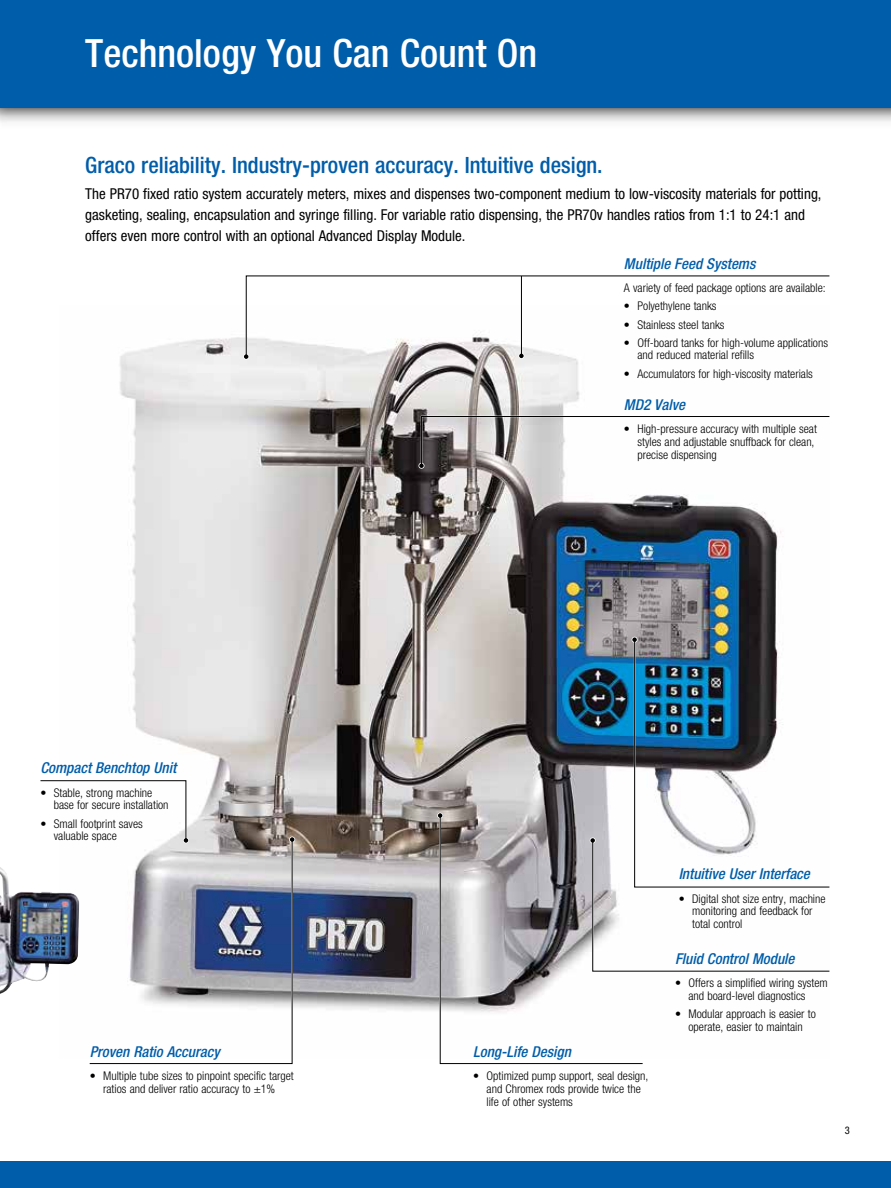
<style>
.page{position:relative;width:891px;height:1188px;background:#fff}
.page>*{position:absolute;margin:0;border:0;box-sizing:border-box;transform-origin:0 0}
.t1{font:500 condensed 39px "Helvetica Neue LT Std";color:#fff}
.t2{font:500 condensed 22.5px "Helvetica Neue LT Std";color:#005daa}
.t3{font:condensed 15px/21px "Helvetica Neue LT Std";color:#000}
.t4{font:italic 500 condensed 15px "Helvetica Neue LT Std";color:#005daa}
.t5{font:300 condensed 12px/12.8px "Helvetica Neue LT Std";color:#000}
.t6{font:condensed 10.5px "Helvetica Neue LT Std";color:#000}
</style>
<div class="page">
<div style="left:0;top:0;width:891px;height:108px;background:#005daa"></div>
<div style="left:0;top:1161px;width:891px;height:27px;background:#005daa"></div>
<img style="left:79px;top:337px;width:702px;height:674px">
<img style="left:0;top:867px;width:79px;height:127px">
<svg style="left:418px;top:415px;width:412px;height:54px"></svg>
<svg style="left:644px;top:889px;width:186px;height:84px"></svg>
<svg style="left:632px;top:637px;width:6px;height:6px"></svg>
<img style="left:634px;top:641px;width:196px;height:246px">
<svg style="left:40px;top:779px;width:149px;height:64px"></svg>
<svg style="left:88px;top:839px;width:206px;height:226px"></svg>
<svg style="left:289px;top:837px;width:6px;height:6px"></svg>
<svg style="left:89px;top:840px;width:203px;height:224px"></svg>
<svg style="left:245px;top:275px;width:585px;height:82px"></svg>
<svg style="left:243px;top:354px;width:6px;height:6px"></svg>
<svg style="left:246px;top:276px;width:584px;height:80px"></svg>
<svg style="left:518px;top:353px;width:6px;height:6px"></svg>
<hr style="left:521px;top:276px;width:1px;height:79px;background:#000">
<svg style="left:437px;top:813px;width:6px;height:6px"></svg>
<svg style="left:440px;top:816px;width:203px;height:248px"></svg>
<h1 class="t1" style="left:85px;top:30px;width:454px">Technology You Can Count On</h1>
<h2 class="t2" style="left:85px;top:152px;width:519px">Graco reliability. Industry-proven accuracy. Intuitive design.</h2>
<p class="t3" style="left:85px;top:183px;width:738px">The PR70 fixed ratio system accurately meters, mixes and dispenses two-component medium to low-viscosity materials for potting, gasketing, sealing, encapsulation and syringe filling. For variable ratio dispensing, the PR70v handles ratios from 1:1 to 24:1 and offers even more control with an optional Advanced Display Module.</p>
<p class="t4" style="left:624px;top:254px;width:133px">Multiple Feed Systems</p>
<p class="t5" style="left:624px;top:282px;width:203px">A variety of feed package options are available:</p>
<p class="t5" style="left:624px;top:300px;width:94px">• Polyethylene tanks</p>
<p class="t5" style="left:624px;top:318px;width:102px">• Stainless steel tanks</p>
<p class="t5" style="left:637px;top:336px;width:192px;text-indent:-14px">• Off-board tanks for high-volume applications and reduced material refills</p>
<p class="t5" style="left:624px;top:367px;width:190px">• Accumulators for high-viscosity materials</p>
<p class="t4" style="left:624px;top:395px;width:63px">MD2 Valve</p>
<p class="t5" style="left:637px;top:423px;width:181px;text-indent:-14px">• High-pressure accuracy with multiple seat styles and adjustable snuffback for clean, precise dispensing</p>
<p class="t4" style="left:40px;top:759px;width:137px">Compact Benchtop Unit</p>
<p class="t5" style="left:54px;top:786px;width:116px;text-indent:-14px">• Stable, strong machine base for secure installation</p>
<p class="t5" style="left:54px;top:817px;width:90px;text-indent:-14px">• Small footprint saves valuable space</p>
<p class="t4" style="left:90px;top:1043px;width:132px">Proven Ratio Accuracy</p>
<p class="t5" style="left:90px;top:1070px;width:206px;text-align:center">• Multiple tube sizes to pinpoint specific target ratios and deliver ratio accuracy to ±1%</p>
<p class="t4" style="left:473px;top:1043px;width:99px">Long-Life Design</p>
<p class="t5" style="left:487px;top:1070px;width:163px;text-indent:-14px">• Optimized pump support, seal design, and Chromex rods provide twice the life of other systems</p>
<p class="t4" style="left:679px;top:865px;width:133px">Intuitive User Interface</p>
<p class="t5" style="left:692px;top:892px;width:135px;text-indent:-14px">• Digital shot size entry, machine monitoring and feedback for total control</p>
<p class="t4" style="left:675px;top:950px;width:121px">Fluid Control Module</p>
<p class="t5" style="left:688px;top:977px;width:141px;text-indent:-14px">• Offers a simplified wiring system and board-level diagnostics</p>
<p class="t5" style="left:675px;top:1008px;width:142px;text-align:center">• Modular approach is easier to operate, easier to maintain</p>
<p class="t6" style="left:845px;top:1124px;width:7px">3</p>
</div>
